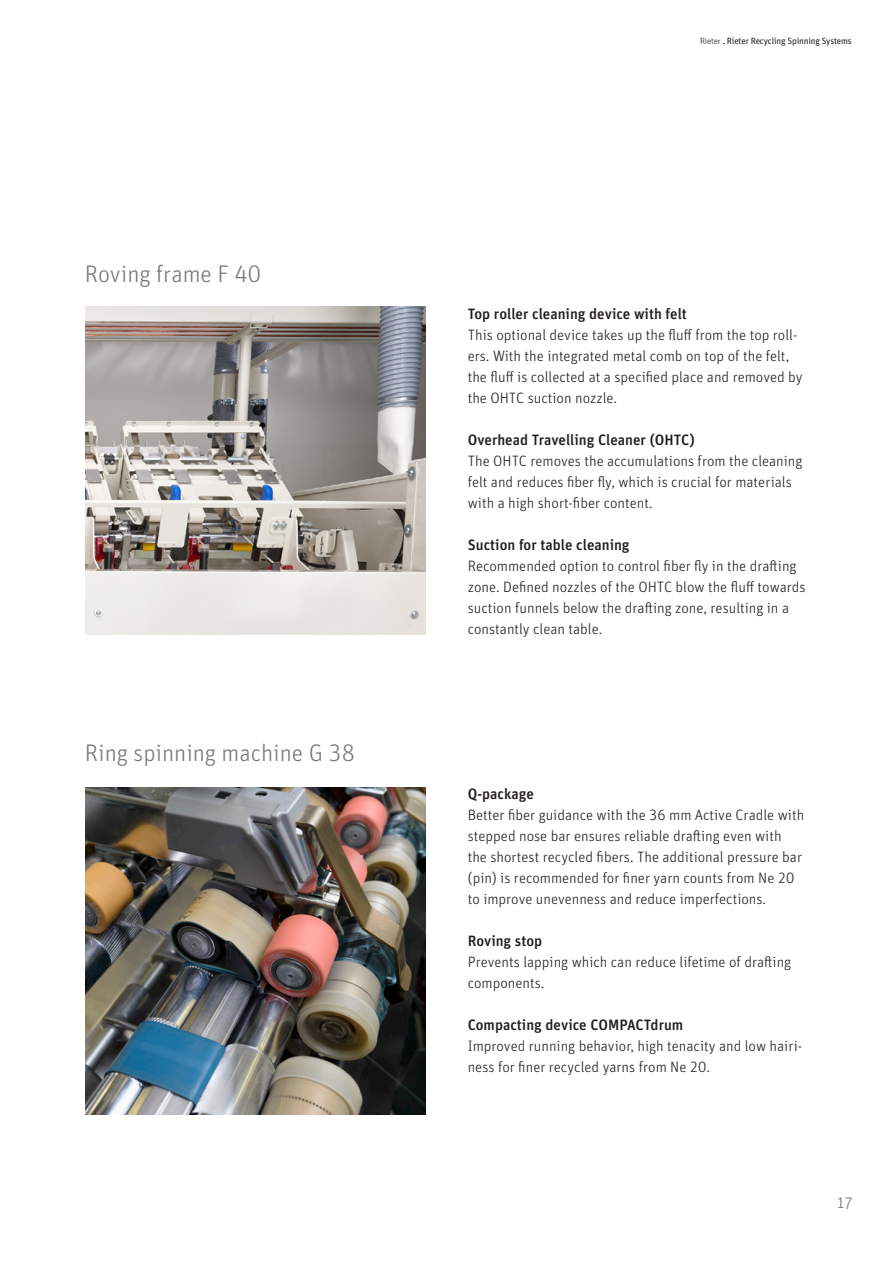
<style>
.page{position:relative;width:893px;height:1263px;background:#fff}
.page>*{position:absolute;margin:0;border:0;box-sizing:border-box;transform-origin:0 0}
.t1{font:300 24px "Unit Pro";color:#76787b}
.t2{font:300 16.5px "Unit Pro";color:#76787b}
.t3{font:300 15px/21px "Unit Pro";color:#231f20}
.t4{font:500 15px "Unit Pro";color:#231f20}
.t5{font:9px "Unit Pro";letter-spacing:-.02em;color:#231f20}
.s1{font-weight:300}
</style>
<div class="page">
<img style="left:85px;top:307px;width:340px;height:327px">
<img style="left:85px;top:787px;width:340px;height:327px">
<h1 class="t1" style="left:85px;top:257px;width:178px">Roving frame F 40</h1>
<h1 class="t1" style="left:85px;top:737px;width:272px">Ring spinning machine G 38</h1>
<p class="t5" style="left:700px;top:34px;width:153px"><span class="s1">Rieter</span> . Rieter Recycling Spinning Systems</p>
<p class="t4" style="left:468px;top:303px;width:221px">Top roller cleaning device with felt</p>
<p class="t3" style="left:468px;top:324px;width:336px">This optional device takes up the fluff from the top roll&shy;ers. With the integrated metal comb on top of the felt, the fluff is collected at a specified place and removed by the OHTC suction nozzle.</p>
<p class="t4" style="left:468px;top:429px;width:229px">Overhead Travelling Cleaner (OHTC)</p>
<p class="t3" style="left:468px;top:450px;width:336px">The OHTC removes the accumulations from the cleaning felt and reduces fiber fly, which is crucial for materials with a high short-fiber content.</p>
<p class="t4" style="left:468px;top:534px;width:163px">Suction for table cleaning</p>
<p class="t3" style="left:468px;top:555px;width:339px">Recommended option to control fiber fly in the drafting zone. Defined nozzles of the OHTC blow the fluff towards suction funnels below the drafting zone, resulting in a constantly clean table.</p>
<p class="t4" style="left:468px;top:783px;width:68px">Q-package</p>
<p class="t3" style="left:468px;top:804px;width:338px">Better fiber guidance with the 36 mm Active Cradle with stepped nose bar ensures reliable drafting even with the shortest recycled fibers. The additional pressure bar (pin) is recommended for finer yarn counts from Ne 20 to improve unevenness and reduce imperfections.</p>
<p class="t4" style="left:468px;top:930px;width:76px">Roving stop</p>
<p class="t3" style="left:468px;top:951px;width:325px">Prevents lapping which can reduce lifetime of drafting components.</p>
<p class="t4" style="left:468px;top:1014px;width:217px">Compacting device COMPACTdrum</p>
<p class="t3" style="left:468px;top:1035px;width:336px">Improved running behavior, high tenacity and low hairi&shy;ness for finer recycled yarns from Ne 20.</p>
<p class="t2" style="left:838px;top:1191px;width:17px">17</p>
</div>
